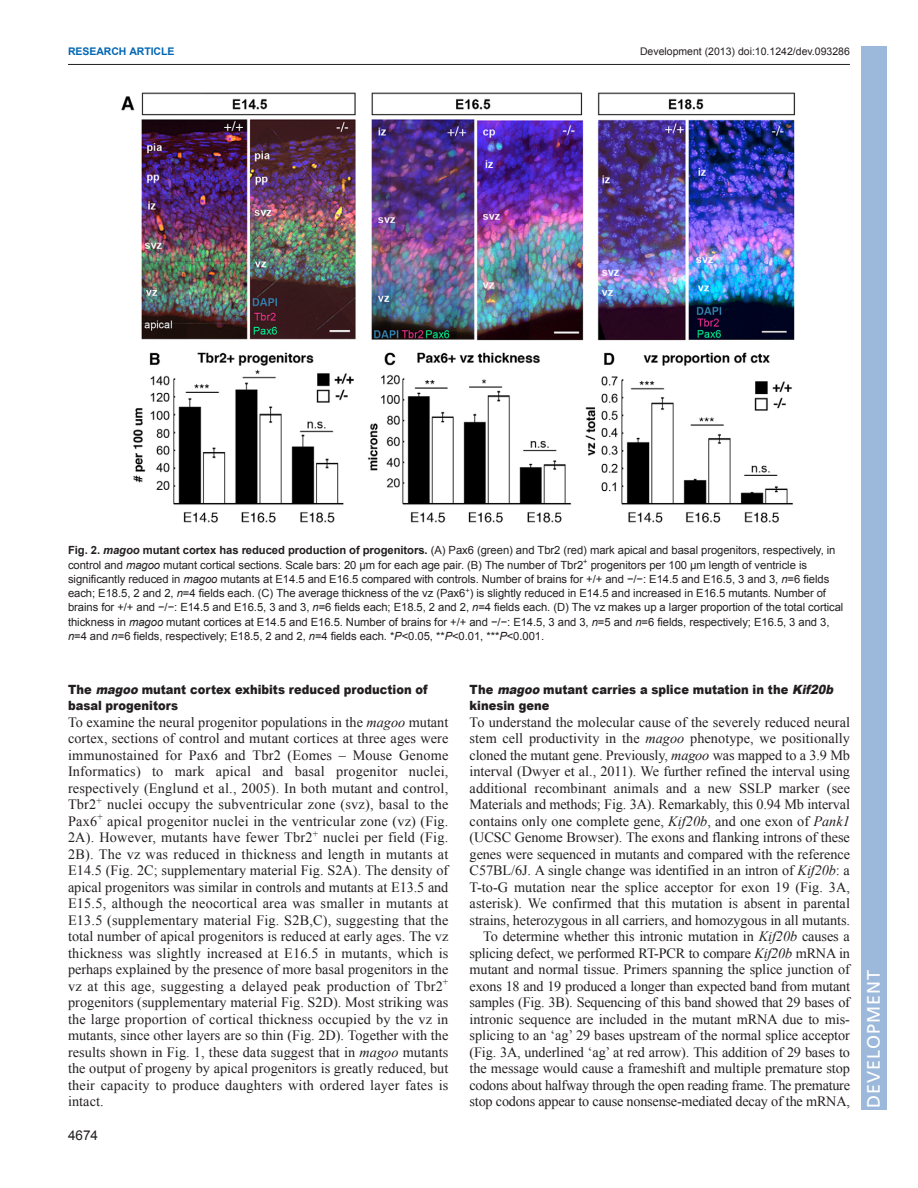
<style>
.page{position:relative;width:918px;height:1188px;background:#fff}
.page>*{position:absolute;margin:0;border:0;box-sizing:border-box;transform-origin:0 0}
.t1{font:18px "Frutiger LT Std";letter-spacing:.055em;color:#fff}
.t2{font:14.25px/16.5px "Times New Roman";letter-spacing:-.005em;color:#231f20;text-align:justify}
.t3{font:13.5px "Arial";color:#231f20}
.t4{font:900 12.75px/16.5px "Arial";color:#231f20;scale:.9 1}
.t5{font:11.25px/14.2px "Arial";letter-spacing:-.005em;color:#231f20}
.t6{font:10.5px "Arial";color:#231f20}
.t7{font:700 10.5px "Arial";letter-spacing:-.005em;color:#0166b3}
.s1{font-weight:700}
.s2{font-weight:700;font-style:italic}
.s3{font-style:italic}
</style>
<div class="page">
<hr style="left:68px;top:64px;width:782px;height:1px;background:#231f20">
<img style="left:121px;top:92px;width:674px;height:431px">
<div style="left:861px;top:46px;width:25px;height:1064px;background:#9cb9db"></div>
<p class="t7" style="left:68px;top:45px;width:108px">RESEARCH ARTICLE</p>
<p class="t6" style="left:640px;top:45px;width:211px">Development (2013) doi:10.1242/dev.093286</p>
<p class="t5" style="left:68px;top:543px;width:777px"><span class="s1">Fig. 2.</span> <span class="s2">magoo</span> <span class="s1">mutant cortex has reduced production of progenitors.</span> (A) Pax6 (green) and Tbr2 (red) mark apical and basal progenitors, respectively, in control and <span class="s3">magoo</span> mutant cortical sections. Scale bars: 20 μm for each age pair. (B) The number of Tbr2<sup>+</sup> progenitors per 100 μm length of ventricle is significantly reduced in <span class="s3">magoo</span> mutants at E14.5 and E16.5 compared with controls. Number of brains for +/+ and −/−: E14.5 and E16.5, 3 and 3, <span class="s3">n</span>=6 fields each; E18.5, 2 and 2, <span class="s3">n</span>=4 fields each. (C) The average thickness of the vz (Pax6<sup>+</sup>) is slightly reduced in E14.5 and increased in E16.5 mutants. Number of brains for +/+ and −/−: E14.5 and E16.5, 3 and 3, <span class="s3">n</span>=6 fields each; E18.5, 2 and 2, <span class="s3">n</span>=4 fields each. (D) The vz makes up a larger proportion of the total cortical thickness in <span class="s3">magoo</span> mutant cortices at E14.5 and E16.5. Number of brains for +/+ and −/−: E14.5, 3 and 3, <span class="s3">n</span>=5 and <span class="s3">n</span>=6 fields, respectively; E16.5, 3 and 3, <span class="s3">n</span>=4 and <span class="s3">n</span>=6 fields, respectively; E18.5, 2 and 2, <span class="s3">n</span>=4 fields each. *<span class="s3">P</span>&lt;0.05, **<span class="s3">P</span>&lt;0.01, ***<span class="s3">P</span>&lt;0.001.</p>
<p class="t4" style="left:68px;top:680px;width:401px">The <span class="s3">magoo</span>mutant cortex exhibits reduced production of basal progenitors</p>
<p class="t2" style="left:68px;top:714px;width:382px">To examine the neural progenitor populations in the <span class="s3">magoo</span> mutant cortex, sections of control and mutant cortices at three ages were immunostained for Pax6 and Tbr2 (Eomes – Mouse Genome Informatics) to mark apical and basal progenitor nuclei, respectively (Englund et al., 2005). In both mutant and control, Tbr2<sup>+</sup> nuclei occupy the subventricular zone (svz), basal to the Pax6<sup>+</sup> apical progenitor nuclei in the ventricular zone (vz) (Fig.<br>2A). However, mutants have fewer Tbr2<sup>+</sup> nuclei per field (Fig.<br>2B). The vz was reduced in thickness and length in mutants at E14.5 (Fig. 2C; supplementary material Fig. S2A). The density of apical progenitors was similar in controls and mutants at E13.5 and E15.5, although the neocortical area was smaller in mutants at E13.5 (supplementary material Fig. S2B,C), suggesting that the total number of apical progenitors is reduced at early ages. The vz thickness was slightly increased at E16.5 in mutants, which is perhaps explained by the presence of more basal progenitors in the vz at this age, suggesting a delayed peak production of Tbr2<sup>+ </sup>progenitors (supplementary material Fig. S2D). Most striking was the large proportion of cortical thickness occupied by the vz in mutants, since other layers are so thin (Fig. 2D). Together with the results shown in Fig. 1, these data suggest that in <span class="s3">magoo</span> mutants the output of progeny by apical progenitors is greatly reduced, but their capacity to produce daughters with ordered layer fates is intact.</p>
<p class="t3" style="left:68px;top:1128px;width:32px">4674</p>
<p class="t4" style="left:470px;top:680px;width:408px">The <span class="s3">magoo</span>mutant carries a splice mutation in the <span class="s3">Kif20b </span>kinesin gene</p>
<p class="t2" style="left:470px;top:714px;width:382px;text-align:right">To understand the molecular cause of the severely reduced neural stem cell productivity in the <span class="s3">magoo</span> phenotype, we positionally cloned the mutant gene. Previously, <span class="s3">magoo</span> was mapped to a 3.9 Mb interval (Dwyer et al., 2011). We further refined the interval using additional recombinant animals and a new SSLP marker (see Materials and methods; Fig. 3A). Remarkably, this 0.94 Mb interval contains only one complete gene, <span class="s3">Kif20b</span>, and one exon of <span class="s3">Pank1 </span>(UCSC Genome Browser). The exons and flanking introns of these genes were sequenced in mutants and compared with the reference C57BL/6J. A single change was identified in an intron of <span class="s3">Kif20b</span>: a T-to-G mutation near the splice acceptor for exon 19 (Fig. 3A, asterisk). We confirmed that this mutation is absent in parental strains, heterozygous in all carriers, and homozygous in all mutants.<br>To determine whether this intronic mutation in <span class="s3">Kif20b</span> causes a splicing defect, we performed RT-PCR to compare <span class="s3">Kif20b</span> mRNA in mutant and normal tissue. Primers spanning the splice junction of exons 18 and 19 produced a longer than expected band from mutant samples (Fig. 3B). Sequencing of this band showed that 29 bases of intronic sequence are included in the mutant mRNA due to mis&shy;splicing to an ‘ag’ 29 bases upstream of the normal splice acceptor (Fig. 3A, underlined ‘ag’ at red arrow). This addition of 29 bases to the message would cause a frameshift and multiple premature stop codons about halfway through the open reading frame. The premature stop codons appear to cause nonsense-mediated decay of the mRNA,</p>
<p class="t1" style="left:863px;top:1108px;width:140px;rotate:-90deg">DEVELOPMENT</p>
</div>
